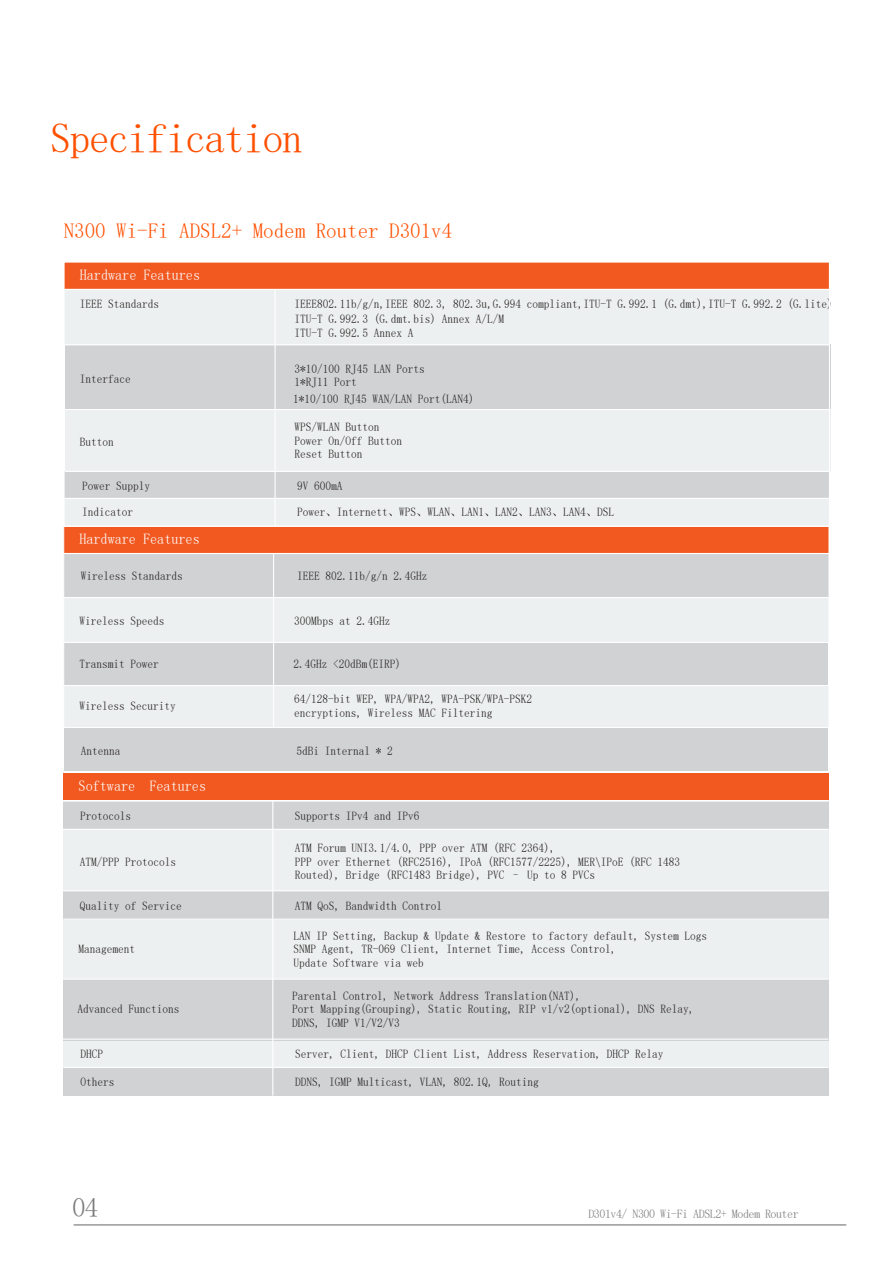
<style>
.page{position:relative;width:893px;height:1263px;background:#fff}
.page>*{position:absolute;margin:0;border:0;box-sizing:border-box;transform-origin:0 0}
.t1{font:42px "Ping Fang SC Regular";letter-spacing:-.04em;color:#ff5000}
.t2{font:27px "Source Han Sans CN Normal G Bpc EUC H";color:#7a7a7d}
.t3{font:21px "Ping Fang SC Medium";color:#ff5000}
.t4{font:15px "Ping Fang SC Regular";color:#fff;scale:.94 1}
.t5{font:12px/13.5px "Ping Fang SC Regular";color:#231f20;scale:.94 1}
.t6{font:12px "Ping Fang SC Light";letter-spacing:-.04em;color:#7a7a7d}
</style>
<div class="page">
<hr style="left:74px;top:1224px;width:772px;height:1px;background:#656568">
<div style="left:64px;top:262px;width:765px;height:27px;background:#f15921"></div>
<div style="left:64px;top:471px;width:765px;height:29px;background:#d1d2d4"></div>
<div style="left:65px;top:344px;width:766px;height:65px;background:#d1d2d4"></div>
<div style="left:64px;top:289px;width:765px;height:56px;background:#edf0f0"></div>
<div style="left:65px;top:409px;width:766px;height:62px;background:#edf0f0"></div>
<div style="left:64px;top:498px;width:765px;height:27px;background:#edf0f0"></div>
<hr style="left:64px;top:498px;width:765px;height:1px;background:#fff">
<hr style="left:65px;top:471px;width:766px;height:1px;background:#fff">
<hr style="left:64px;top:409px;width:765px;height:1px;background:#fff">
<hr style="left:64px;top:344px;width:765px;height:1px;background:#fff">
<hr style="left:64px;top:289px;width:765px;height:1px;background:#fff">
<hr style="left:275px;top:289px;width:1px;height:236px;background:#fff">
<div style="left:64px;top:554px;width:765px;height:43px;background:#d1d2d4"></div>
<div style="left:64px;top:597px;width:765px;height:45px;background:#edf0f0"></div>
<div style="left:64px;top:643px;width:764px;height:43px;background:#d1d2d4"></div>
<div style="left:64px;top:685px;width:765px;height:43px;background:#edf0f0"></div>
<div style="left:64px;top:526px;width:765px;height:27px;background:#f15921"></div>
<div style="left:63px;top:526px;width:767px;height:202px;border:1px solid #fff"></div>
<hr style="left:64px;top:685px;width:765px;height:1px;background:#fff">
<hr style="left:64px;top:642px;width:765px;height:1px;background:#fff">
<hr style="left:64px;top:597px;width:765px;height:1px;background:#fff">
<hr style="left:64px;top:553px;width:765px;height:1px;background:#fff">
<hr style="left:273px;top:553px;width:1px;height:175px;background:#fff">
<div style="left:63px;top:801px;width:765px;height:28px;background:#d1d2d4"></div>
<div style="left:63px;top:829px;width:766px;height:62px;background:#edf0f0"></div>
<div style="left:63px;top:918px;width:766px;height:61px;background:#edf0f0"></div>
<div style="left:63px;top:1040px;width:766px;height:27px;background:#edf0f0"></div>
<div style="left:63px;top:979px;width:766px;height:61px;background:#d1d2d4"></div>
<div style="left:63px;top:891px;width:766px;height:28px;background:#d1d2d4"></div>
<div style="left:63px;top:773px;width:765px;height:27px;background:#f15921"></div>
<div style="left:63px;top:1067px;width:766px;height:29px;background:#d1d2d4"></div>
<hr style="left:63px;top:1067px;width:766px;height:1px;background:#fff">
<hr style="left:63px;top:1038px;width:765px;height:2px;background:#fff">
<hr style="left:63px;top:978px;width:766px;height:2px;background:#fff">
<hr style="left:63px;top:919px;width:766px;height:1px;background:#fff">
<hr style="left:63px;top:890px;width:766px;height:1px;background:#fff">
<hr style="left:63px;top:829px;width:765px;height:1px;background:#fff">
<hr style="left:63px;top:800px;width:765px;height:2px;background:#fff">
<hr style="left:272px;top:801px;width:1px;height:295px;background:#fff">
<div style="left:274px;top:728px;width:554px;height:42px;background:#d1d2d4"></div>
<div style="left:64px;top:728px;width:209px;height:42px;background:#d1d2d4"></div>
<h1 class="t1" style="left:50px;top:117px;width:254px">Specification</h1>
<h3 class="t3" style="left:64px;top:220px;width:390px">N300 Wi-Fi ADSL2+ Modem Router D301v4</h3>
<p class="t4" style="left:80px;top:267px;width:130px">Hardware Features</p>
<p class="t5" style="left:80px;top:297px;width:86px">IEEE Standards</p>
<p class="t5" style="left:294px;top:297px;width:574px;line-height:14.4px">IEEE802.11b/g/n,IEEE 802.3, 802.3u,G.994 compliant,ITU-T G.992.1 (G.dmt),ITU-T G.992.2 (G.lite)<br>ITU-T G.992.3 (G.dmt.bis) Annex A/L/M<br>ITU-T G.992.5 Annex A</p>
<p class="t5" style="left:80px;top:372px;width:56px">Interface</p>
<p class="t5" style="left:294px;top:362px;width:140px">3*10/100 RJ45 LAN Ports<br>1*RJ11 Port</p>
<p class="t5" style="left:80px;top:434px;width:38px">Button</p>
<p class="t5" style="left:293px;top:392px;width:194px">1*10/100 RJ45 WAN/LAN Port(LAN4)</p>
<p class="t5" style="left:294px;top:420px;width:116px">WPS/WLAN Button<br>Power On/Off Button<br>Reset Button</p>
<p class="t5" style="left:82px;top:479px;width:74px">Power Supply</p>
<p class="t5" style="left:297px;top:479px;width:50px">9V 600mA</p>
<p class="t5" style="left:82px;top:505px;width:56px">Indicator</p>
<p class="t5" style="left:297px;top:505px;width:339px">Power、Internett、WPS、WLAN、LAN1、LAN2、LAN3、LAN4、DSL</p>
<p class="t4" style="left:79px;top:531px;width:130px">Hardware Features</p>
<p class="t5" style="left:81px;top:569px;width:110px">Wireless Standards</p>
<p class="t5" style="left:297px;top:569px;width:140px">IEEE 802.11b/g/n 2.4GHz</p>
<p class="t5" style="left:79px;top:614px;width:92px">Wireless Speeds</p>
<p class="t5" style="left:294px;top:614px;width:104px">300Mbps at 2.4GHz</p>
<p class="t5" style="left:79px;top:657px;width:86px">Transmit Power</p>
<p class="t5" style="left:293px;top:657px;width:116px">2.4GHz &lt;20dBm(EIRP)</p>
<p class="t5" style="left:79px;top:699px;width:104px">Wireless Security</p>
<p class="t5" style="left:294px;top:692px;width:255px">64/128-bit WEP, WPA/WPA2, WPA-PSK/WPA-PSK2 encryptions, Wireless MAC Filtering</p>
<p class="t5" style="left:81px;top:744px;width:44px">Antenna</p>
<p class="t5" style="left:296px;top:744px;width:104px">5dBi Internal * 2</p>
<p class="t4" style="left:79px;top:778px;width:137px">Software Features</p>
<p class="t5" style="left:80px;top:809px;width:56px">Protocols</p>
<p class="t5" style="left:295px;top:809px;width:134px">Supports IPv4 and IPv6</p>
<p class="t5" style="left:80px;top:854px;width:104px">ATM/PPP Protocols</p>
<p class="t5" style="left:295px;top:841px;width:411px">ATM Forum UNI3.1/4.0, PPP over ATM (RFC 2364),<br>PPP over Ethernet (RFC2516), IPoA (RFC1577/2225), MER\IPoE (RFC 1483<br>Routed), Bridge (RFC1483 Bridge), PVC – Up to 8 PVCs</p>
<p class="t5" style="left:80px;top:899px;width:110px">Quality of Service</p>
<p class="t5" style="left:295px;top:899px;width:158px">ATM QoS, Bandwidth Control</p>
<p class="t5" style="left:79px;top:942px;width:62px">Management</p>
<p class="t5" style="left:77px;top:1002px;width:110px">Advanced Functions</p>
<p class="t5" style="left:293px;top:928px;width:442px">LAN IP Setting, Backup &amp; Update &amp; Restore to factory default, System Logs<br>SNMP Agent, TR-069 Client, Internet Time, Access Control,<br>Update Software via web</p>
<p class="t5" style="left:292px;top:988px;width:429px">Parental Control, Network Address Translation(NAT),<br>Port Mapping(Grouping), Static Routing, RIP v1/v2(optional), DNS Relay,<br>DDNS, IGMP V1/V2/V3</p>
<p class="t5" style="left:80px;top:1047px;width:26px">DHCP</p>
<p class="t5" style="left:295px;top:1047px;width:393px">Server, Client, DHCP Client List, Address Reservation, DHCP Relay</p>
<p class="t5" style="left:80px;top:1075px;width:38px">Others</p>
<p class="t5" style="left:295px;top:1075px;width:261px">DDNS, IGMP Multicast, VLAN, 802.1Q, Routing</p>
<h2 class="t2" style="left:72px;top:1193px;width:27px">04</h2>
<p class="t6" style="left:588px;top:1207px;width:212px">D301v4/ N300 Wi-Fi ADSL2+ Modem Router</p>
</div>
